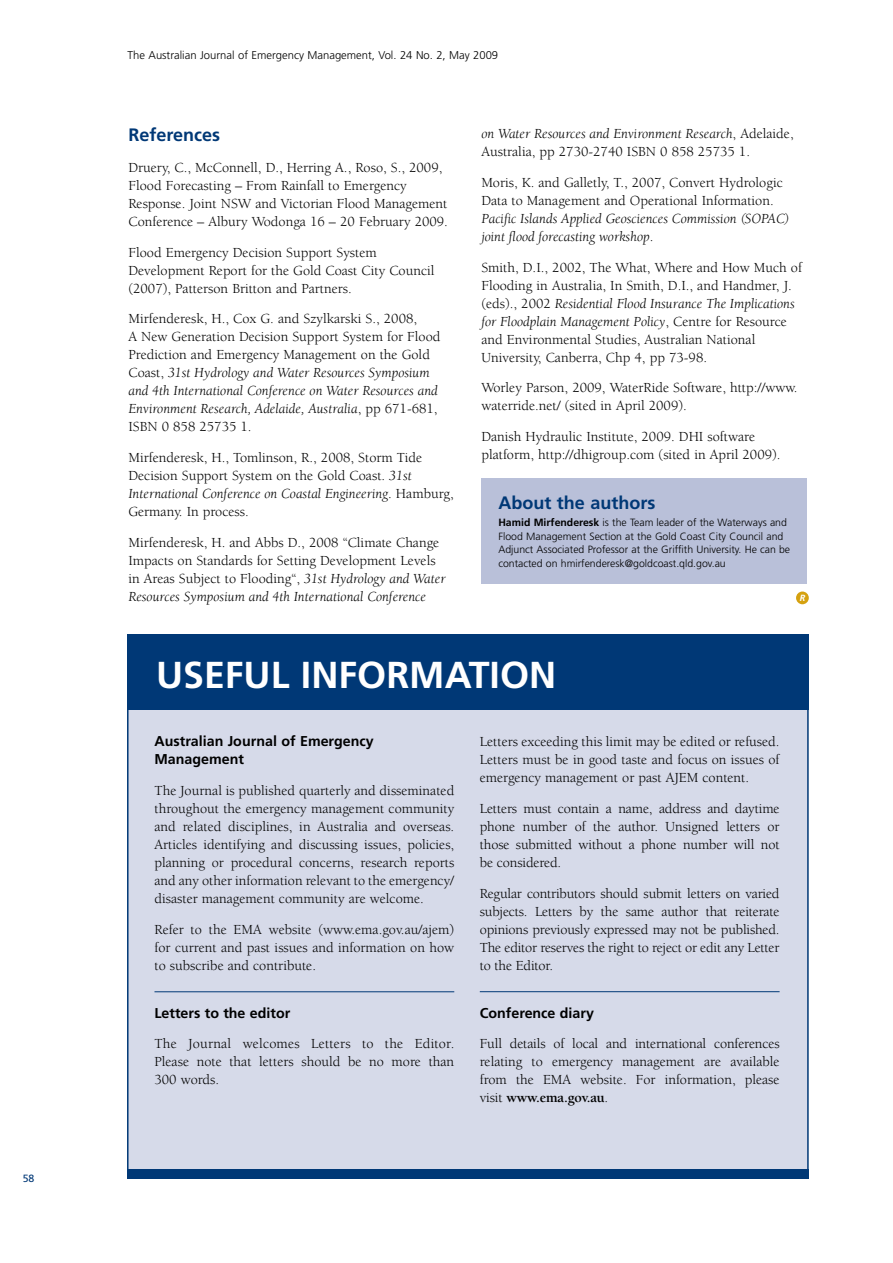
<style>
.page{position:relative;width:893px;height:1263px;background:#fff}
.page>*{position:absolute;margin:0;border:0;box-sizing:border-box;transform-origin:0 0}
.t1{font:700 37.5px "Frutiger";color:#fff}
.t2{font:700 18px "Frutiger";color:#003876}
.t3{font:14.25px/18px "Berkeley";color:#000}
.t4{font:italic 14.25px/18px "Berkeley";color:#000}
.t5{font:700 14.25px/18px "Frutiger";color:#000}
.t6{font:300 11.25px "Frutiger";color:#000}
.t7{font:300 10.5px/13.5px "Frutiger";color:#000}
.t8{font:10.5px "Frutiger";color:#003876}
.t9{font:italic 700 9px "Frutiger";color:#fff}
.s1{font-style:italic}
.s2{font-style:normal}
.s3{font-weight:700}
</style>
<div class="page">
<div style="left:481px;top:478px;width:326px;height:106px;background:#b9c0d9"></div>
<div style="left:796px;top:591px;width:13px;height:13px;background:#d5a10f;border-radius:50%"></div>
<div style="left:127px;top:635px;width:682px;height:544px;background:#d6dae9;border:2px solid #003876"></div>
<div style="left:127px;top:634px;width:682px;height:76px;background:#003876"></div>
<div style="left:127px;top:1169px;width:682px;height:10px;background:#003876"></div>
<hr style="left:154px;top:991px;width:300px;height:1px;background:#003876">
<hr style="left:480px;top:991px;width:300px;height:1px;background:#003876">
<p class="t8" style="left:23px;top:1172px;width:13px">58</p>
<p class="t6" style="left:128px;top:49px;width:372px">The Australian Journal of Emergency Management, Vol. 24 No. 2, May 2009</p>
<p class="t2" style="left:128px;top:124px;width:93px">References</p>
<p class="t3" style="left:128px;top:159px;width:321px">Druery, C., McConnell, D., Herring A., Roso, S., 2009, Flood Forecasting – From Rainfall to Emergency Response. Joint NSW and Victorian Flood Management Conference – Albury Wodonga 16 – 20 February 2009.</p>
<p class="t3" style="left:128px;top:243px;width:307px">Flood Emergency Decision Support System<br>Development Report for the Gold Coast City Council (2007), Patterson Britton and Partners.</p>
<p class="t3" style="left:128px;top:310px;width:314px">Mirfenderesk, H., Cox G. and Szylkarski S., 2008,<br>A New Generation Decision Support System for Flood Prediction and Emergency Management on the Gold Coast, <span class="s1">31st Hydrology and Water Resources Symposium and 4th International Conference on Water Resources and Environment Research, Adelaide, Australia</span>, pp 671-681, ISBN 0 858 25735 1.</p>
<p class="t3" style="left:128px;top:449px;width:327px">Mirfenderesk, H., Tomlinson, R., 2008, Storm Tide Decision Support System on the Gold Coast. <span class="s1">31st International Conference on Coastal Engineering</span>. Hamburg, Germany. In process.</p>
<p class="t3" style="left:128px;top:534px;width:319px">Mirfenderesk, H. and Abbs D., 2008 “Climate Change Impacts on Standards for Setting Development Levels in Areas Subject to Flooding“, <span class="s1">31st Hydrology and Water Resources Symposium and 4th International Conference</span></p>
<p class="t3" style="left:481px;top:125px;width:314px"><span class="s1">on Water Resources and Environment Research</span>, Adelaide,<br>Australia, pp 2730-2740 ISBN 0 858 25735 1.</p>
<p class="t3" style="left:481px;top:174px;width:303px">Moris, K. and Galletly, T., 2007, Convert Hydrologic<br>Data to Management and Operational Information.</p>
<p class="t4" style="left:481px;top:210px;width:309px">Pacific Islands Applied Geosciences Commission (SOPAC) joint flood forecasting workshop<span class="s2">.</span></p>
<p class="t3" style="left:481px;top:258px;width:322px">Smith, D.I., 2002, The What, Where and How Much of Flooding in Australia, In Smith, D.I., and Handmer, J. (eds)., 2002 <span class="s1">Residential Flood Insurance The Implications for Floodplain Management Policy</span>, Centre for Resource and Environmental Studies, Australian National University, Canberra, Chp 4, pp 73-98.</p>
<p class="t3" style="left:481px;top:379px;width:318px">Worley Parson, 2009, WaterRide Software, http://www. waterride.net/ (sited in April 2009).</p>
<p class="t3" style="left:481px;top:428px;width:301px">Danish Hydraulic Institute, 2009. DHI software platform, http://dhigroup.com (sited in April 2009).</p>
<p class="t2" style="left:498px;top:492px;width:159px">About the authors</p>
<p class="t7" style="left:498px;top:516px;width:293px"><span class="s3">Hamid Mirfenderesk</span> is the Team leader of the Waterways and Flood Management Section at the Gold Coast City Council and Adjunct Associated Professor at the Griffith University. He can be contacted on hmirfenderesk@goldcoast.qld.gov.au</p>
<p class="t9" style="left:800px;top:592px;width:7px">R</p>
<h1 class="t1" style="left:156px;top:653px;width:402px">USEFUL INFORMATION</h1>
<p class="t5" style="left:154px;top:732px;width:221px">Australian Journal of Emergency<br>Management</p>
<p class="t3" style="left:154px;top:782px;width:301px;text-align:justify">The Journal is published quarterly and disseminated throughout the emergency management community and related disciplines, in Australia and overseas.<br>Articles identifying and discussing issues, policies, planning or procedural concerns, research reports and any other information relevant to the emergency/ disaster management community are welcome.</p>
<p class="t3" style="left:154px;top:921px;width:301px;text-align:justify">Refer to the EMA website (www.ema.gov.au/ajem) for current and past issues and information on how to subscribe and contribute.</p>
<p class="t5" style="left:154px;top:1004px;width:137px">Letters to the editor</p>
<p class="t3" style="left:154px;top:1035px;width:301px;text-align:justify">The Journal welcomes Letters to the Editor.<br>Please note that letters should be no more than 300 words.</p>
<p class="t3" style="left:480px;top:733px;width:301px;text-align:justify">Letters exceeding this limit may be edited or refused.<br>Letters must be in good taste and focus on issues of emergency management or past AJEM content.</p>
<p class="t3" style="left:480px;top:800px;width:301px;text-align:justify">Letters must contain a name, address and daytime phone number of the author. Unsigned letters or those submitted without a phone number will not be considered.</p>
<p class="t3" style="left:480px;top:885px;width:301px;text-align:justify">Regular contributors should submit letters on varied subjects. Letters by the same author that reiterate opinions previously expressed may not be published.<br>The editor reserves the right to reject or edit any Letter to the Editor.</p>
<p class="t5" style="left:480px;top:1004px;width:116px">Conference diary</p>
<p class="t3" style="left:480px;top:1035px;width:301px;text-align:justify">Full details of local and international conferences relating to emergency management are available from the EMA website. For information, please visit <span class="s3">www.ema.gov.au</span>.</p>
</div>
